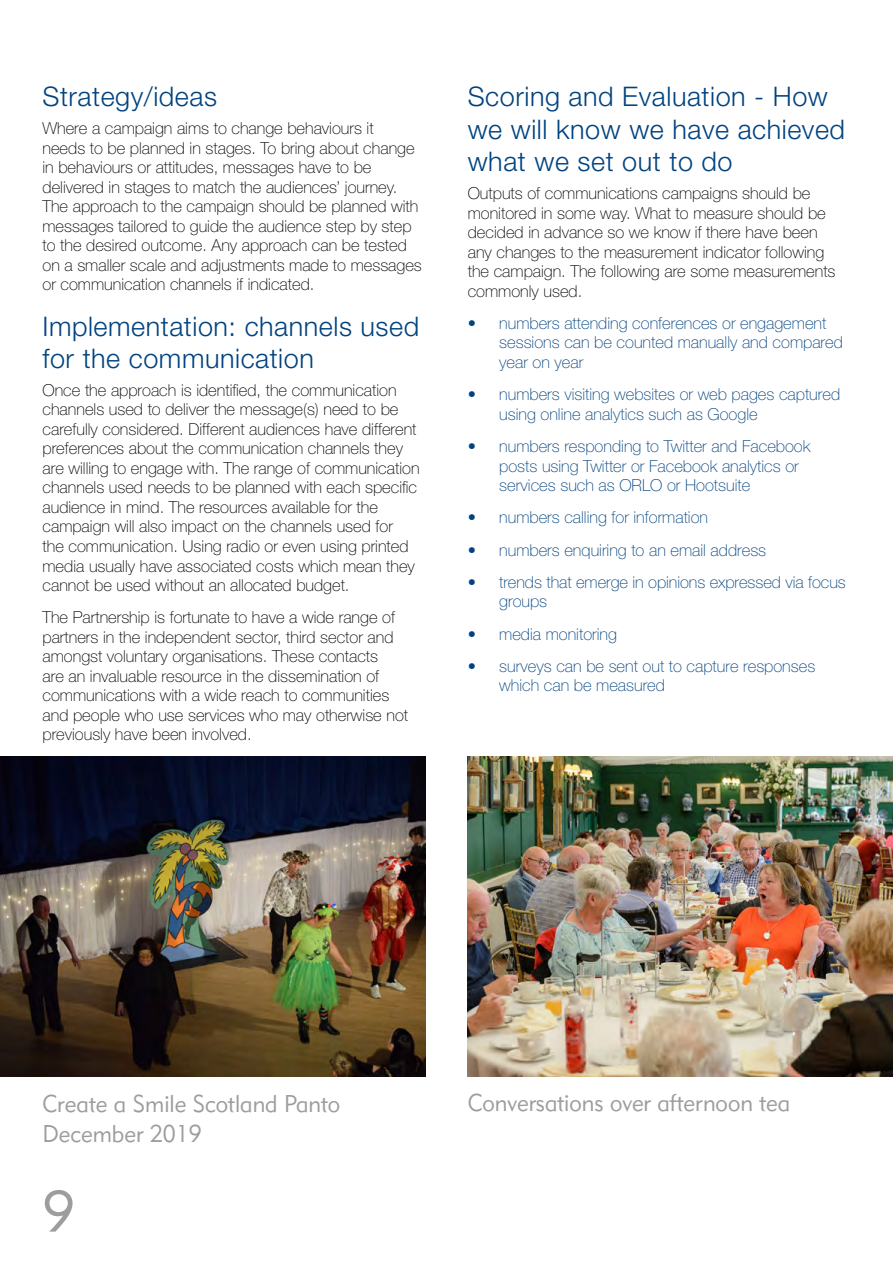
<style>
.page{position:relative;width:893px;height:1263px;background:#fff}
.page>*{position:absolute;margin:0;border:0;box-sizing:border-box;transform-origin:0 0}
.t1{font:57px "Geometric 415 BT Lite A";color:#9d9d9c}
.t2{font:300 27px/32.4px "Helvetica Neue";letter-spacing:.02em;color:#004380}
.t3{font:24px/30px "Geometric 415 BT Lite A";color:#9d9d9c;scale:.95 1}
.t4{font:100 16.5px/19.5px "Helvetica Neue";color:#000}
.t5{font:100 16.5px/19.5px "Helvetica Neue";color:#004380}
</style>
<div class="page">
<img style="left:0;top:757px;width:425px;height:320px">
<img style="left:468px;top:757px;width:425px;height:320px">
<h2 class="t2" style="left:43px;top:80px;width:176px">Strategy/ideas</h2>
<p class="t4" style="left:43px;top:119px;width:381px">Where a campaign aims to change behaviours it<br>needs to be planned in stages. To bring about change in behaviours or attitudes, messages have to be delivered in stages to match the audiences’ journey.<br>The approach to the campaign should be planned with messages tailored to guide the audience step by step to the desired outcome. Any approach can be tested on a smaller scale and adjustments made to messages or communication channels if indicated.</p>
<h2 class="t2" style="left:43px;top:309px;width:378px">Implementation: channels used for the communication</h2>
<p class="t4" style="left:43px;top:380px;width:379px">Once the approach is identified, the communication channels used to deliver the message(s) need to be carefully considered. Different audiences have different preferences about the communication channels they are willing to engage with. The range of communication channels used needs to be planned with each specific audience in mind. The resources available for the campaign will also impact on the channels used for<br>the communication. Using radio or even using printed media usually have associated costs which mean they cannot be used without an allocated budget.</p>
<p class="t4" style="left:43px;top:608px;width:367px">The Partnership is fortunate to have a wide range of partners in the independent sector, third sector and amongst voluntary organisations. These contacts<br>are an invaluable resource in the dissemination of communications with a wide reach to communities and people who use services who may otherwise not previously have been involved.</p>
<h2 class="t2" style="left:468px;top:80px;width:379px">Scoring and Evaluation - How we will know we have achieved what we set out to do</h2>
<p class="t4" style="left:468px;top:183px;width:369px">Outputs of communications campaigns should be monitored in some way. What to measure should be decided in advance so we know if there have been any changes to the measurement indicator following the campaign. The following are some measurements commonly used.</p>
<p class="t5" style="left:499px;top:313px;width:345px;text-indent:-31px">• numbers attending conferences or engagement sessions can be counted manually and compared year on year</p>
<p class="t5" style="left:499px;top:385px;width:342px;text-indent:-31px">• numbers visiting websites or web pages captured using online analytics such as Google</p>
<p class="t5" style="left:499px;top:436px;width:313px;text-indent:-31px">• numbers responding to Twitter and Facebook posts using Twitter or Facebook analytics or services such as ORLO or Hootsuite</p>
<p class="t5" style="left:468px;top:508px;width:242px">• numbers calling for information</p>
<p class="t5" style="left:468px;top:540px;width:300px">• numbers enquiring to an email address</p>
<p class="t5" style="left:499px;top:572px;width:348px;text-indent:-31px">• trends that emerge in opinions expressed via focus groups</p>
<p class="t5" style="left:468px;top:624px;width:151px">• media monitoring</p>
<p class="t5" style="left:499px;top:656px;width:318px;text-indent:-31px">• surveys can be sent out to capture responses which can be measured</p>
<h3 class="t3" style="left:43px;top:1088px;width:315px">Create a Smile Scotland Panto<br>December 2019</h3>
<h3 class="t3" style="left:468px;top:1087px;width:341px">Conversations over afternoon tea</h3>
<h1 class="t1" style="left:43px;top:1177px;width:34px">9</h1>
</div>
